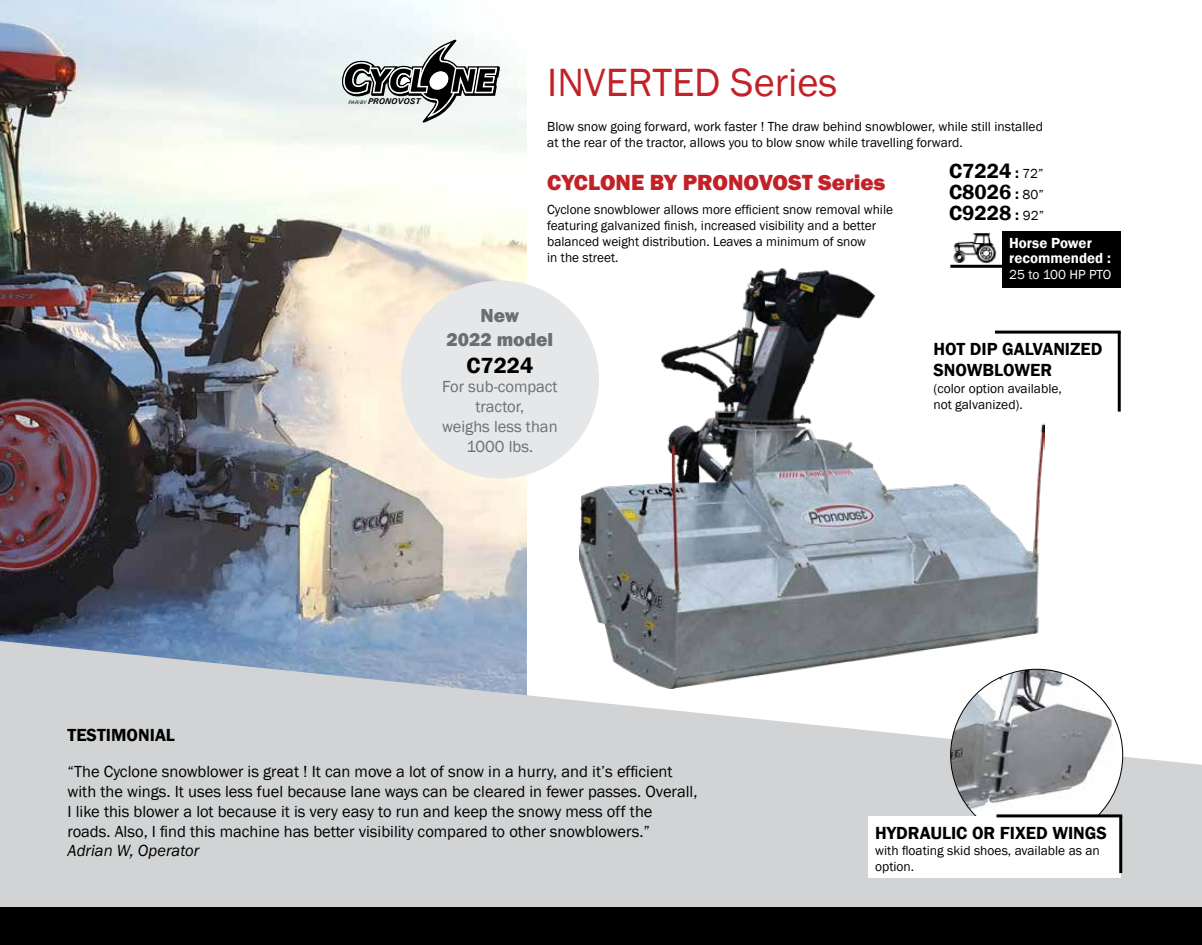
<style>
.page{position:relative;width:1202px;height:945px;background:#fff}
.page>*{position:absolute;margin:0;border:0;box-sizing:border-box;transform-origin:0 0}
.t1{font:40.5px "Franklin Gothic";color:#c12127}
.t2{font:800 22.5px "Franklin Gothic";color:#c12127}
.t3{font:600 22.5px "Franklin Gothic";color:#000}
.t4{font:600 21px/21px "Franklin Gothic";color:#000;text-align:justify}
.t5{font:800 19.35px/23.2px "Franklin Gothic";color:#6d6e71;text-align:center}
.t6{font:600 18px/21.6px "Franklin Gothic";color:#000}
.t7{font:16.5px/19.8px "Franklin Gothic";color:#000}
.t8{font:16.5px/19.8px "Franklin Gothic";color:#6d6e71;text-align:center}
.t9{font:italic 16.5px "Franklin Gothic";color:#000}
.t10{font:600 15px/15px "Franklin Gothic";color:#fff}
.t11{font:13.5px/16.2px "Franklin Gothic";color:#000}
.t12{font:13.5px "Franklin Gothic";color:#fff}
.t13{font:italic 700 8.4px "Univers";color:#000}
.s1{font-weight:400;font-size:5.1px}
.s2{font-size:15px}
.s3{font-weight:400;font-size:13.5px}
</style>
<div class="page">
<img style="left:0;top:0;width:526px;height:641px">
<img style="left:953px;top:233px;width:44px;height:31px">
<div style="left:1002px;top:231px;width:119px;height:57px;background:#000"></div>
<hr style="left:950px;top:265px;width:93px;height:3px;background:#000">
<svg style="left:0;top:641px;width:1202px;height:266px;background:#d1d4d7"></svg>
<div style="left:0;top:907px;width:1202px;height:38px;background:#000"></div>
<img style="left:950px;top:669px;width:164px;height:147px">
<div style="left:868px;top:816px;width:252px;height:62px;background:#fff"></div>
<hr style="left:1119px;top:816px;width:3px;height:57px;background:#000">
<hr style="left:996px;top:814px;width:126px;height:3px;background:#000">
<hr style="left:1117px;top:332px;width:3px;height:80px;background:#000">
<hr style="left:995px;top:331px;width:125px;height:3px;background:#000">
<img style="left:579px;top:269px;width:465px;height:419px">
<svg style="left:342px;top:39px;width:158px;height:84px"></svg>
<div style="left:401px;top:281px;width:198px;height:198px;background:#e6e7e8;border-radius:50%"></div>
<p class="t13" style="left:348px;top:96px;width:74px"><span class="s1">PAR/BY</span> PRONOVOST</p>
<h1 class="t1" style="left:547px;top:57px;width:292px">INVERTED Series</h1>
<p class="t11" style="left:547px;top:118px;width:497px">Blow snow going forward, work faster ! The draw behind snowblower, while still installed at the rear of the tractor, allows you to blow snow while travelling forward.</p>
<h2 class="t2" style="left:547px;top:168px;width:340px">CYCLONE BY PRONOVOST Series</h2>
<p class="t11" style="left:547px;top:201px;width:347px">Cyclone snowblower allows more efficient snow removal while featuring galvanized finish, increased visibility and a better balanced weight distribution. Leaves a minimum of snow<br>in the street.</p>
<h3 class="t4" style="left:949px;top:160px;width:97px">C7224 <span class="s2">:</span> <span class="s3">72” </span>C8026 <span class="s2">:</span> <span class="s3">80” </span>C9228 <span class="s2">:</span> <span class="s3">92”</span></h3>
<p class="t10" style="left:1009px;top:236px;width:103px">Horse Power recommended :</p>
<p class="t12" style="left:1009px;top:267px;width:104px">25 to 100 HP PTO</p>
<h3 class="t5" style="left:446px;top:304px;width:108px">New<br>2022 model</h3>
<h2 class="t3" style="left:466px;top:351px;width:68px">C7224</h2>
<p class="t8" style="left:442px;top:377px;width:117px">For sub-compact tractor,<br>weighs less than<br>1000 lbs.</p>
<h3 class="t6" style="left:933px;top:338px;width:171px">HOT DIP GALVANIZED<br>SNOWBLOWER</h3>
<p class="t11" style="left:933px;top:380px;width:130px">(color option available, not galvanized).</p>
<h3 class="t6" style="left:68px;top:725px;width:109px">TESTIMONIAL</h3>
<p class="t7" style="left:68px;top:762px;width:631px">“The Cyclone snowblower is great ! It can move a lot of snow in a hurry, and it’s efficient with the wings. It uses less fuel because lane ways can be cleared in fewer passes. Overall, I like this blower a lot because it is very easy to run and keep the snowy mess off the roads. Also, I find this machine has better visibility compared to other snowblowers.”</p>
<p class="t9" style="left:68px;top:841px;width:133px">Adrian W, Operator</p>
<h3 class="t6" style="left:875px;top:822px;width:233px">HYDRAULIC OR FIXED WINGS</h3>
<p class="t11" style="left:875px;top:842px;width:226px">with floating skid shoes, available as an option.</p>
</div>
